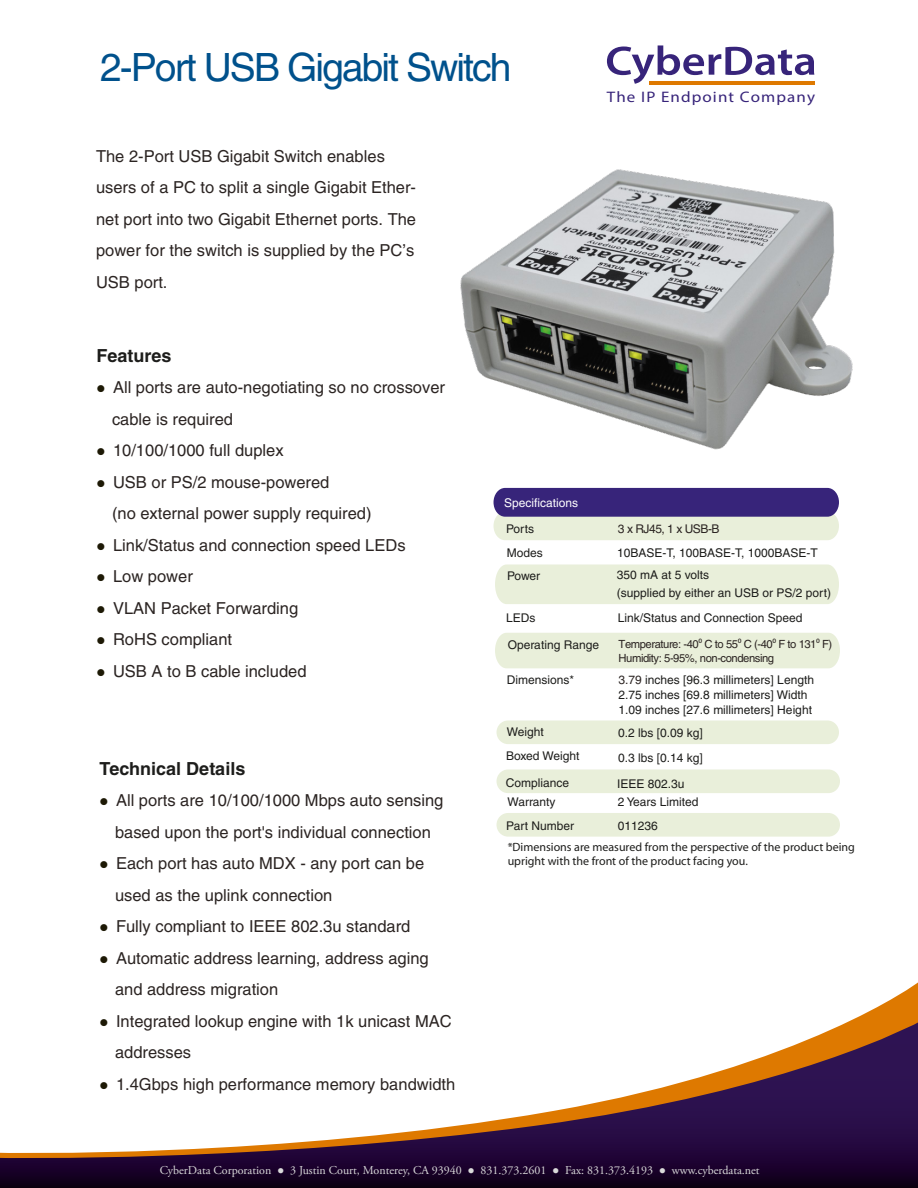
<style>
.page{position:relative;width:918px;height:1188px;background:#fff}
.page>*{position:absolute;margin:0;border:0;box-sizing:border-box;transform-origin:0 0}
.t1{font:39px "Helvetica";letter-spacing:-.05em;color:#00518c}
.t2{font:700 18px "Helvetica";color:#1d1d1b}
.t3{font:16.5px/31.5px "Helvetica";color:#2b2422}
.t4{font:15.3px "Myriad Pro";letter-spacing:.065em;color:#37247a;scale:1.11 1}
.t5{font:12px/15px "Helvetica";color:#1d1d1b}
.t6{font:12px "Adobe Garamond Pro";color:#dadada}
.t7{font:12px/14.4px "Myriad";color:#1d1d1b}
.t8{font:12px "Helvetica";color:#fff}
.t9{font:12px "Helvetica";letter-spacing:-.04em;color:#2b2422}
.t10{font:11.25px/13.5px "Helvetica";letter-spacing:-.04em;color:#2b2422}
.s1{color:#1d1905}
.s2{font-family:"Myriad Pro"}
.s3{color:#2b2422}
</style>
<div class="page">
<svg style="left:607px;top:45px;width:207px;height:39px"></svg>
<hr style="left:649px;top:81px;width:165px;height:4px;background:#de7900">
<img style="left:460px;top:169px;width:393px;height:281px">
<svg style="left:847px;top:982px;width:71px;height:40px"></svg>
<svg style="left:0;top:1022px;width:918px;height:166px"></svg>
<div style="left:497px;top:813px;width:343px;height:24px;background:#e9efda;border-radius:12px"></div>
<div style="left:497px;top:769px;width:343px;height:24px;background:#e9efda;border-radius:12px"></div>
<div style="left:497px;top:720px;width:342px;height:24px;background:#e9efda;border-radius:12px"></div>
<div style="left:495px;top:564px;width:344px;height:40px;background:#e9efda"></div>
<div style="left:495px;top:633px;width:345px;height:35px;background:#e9efda"></div>
<svg style="left:494px;top:488px;width:345px;height:52px"></svg>
<h1 class="t1" style="left:100px;top:45px;width:413px">2-Port USB Gigabit Switch</h1>
<p class="t3" style="left:96px;top:140px;width:322px">The 2-Port USB Gigabit Switch enables users of a PC to split a single Gigabit Ether&shy;net port into two Gigabit Ethernet ports. The power for the switch is supplied by the PC’s USB port.</p>
<p class="t4" style="left:607px;top:88px;width:189px">The IP Endpoint Company</p>
<p class="t2" style="left:97px;top:344px;width:77px">Features</p>
<p class="t3" style="left:112px;top:371px;width:334px;text-indent:-15px"><span class="s1">●</span> All ports are auto-negotiating so no crossover cable is required</p>
<p class="t3" style="left:97px;top:434px;width:189px"><span class="s1">●</span> 10/100/1000 full duplex</p>
<p class="t3" style="left:112px;top:466px;width:261px;text-indent:-15px"><span class="s1">●</span> USB or PS/2 mouse-powered<br>(no external power supply required)</p>
<p class="t3" style="left:97px;top:529px;width:311px"><span class="s1">●</span> Link/Status and connection speed LEDs</p>
<p class="t3" style="left:97px;top:560px;width:98px"><span class="s1">●</span> Low power</p>
<p class="t3" style="left:97px;top:592px;width:203px"><span class="s1">●</span> VLAN Packet Forwarding</p>
<p class="t3" style="left:97px;top:623px;width:137px"><span class="s1">●</span> RoHS compliant</p>
<p class="t3" style="left:97px;top:655px;width:212px"><span class="s1">●</span> USB A to B cable included</p>
<p class="t2" style="left:100px;top:757px;width:147px">Technical Details</p>
<p class="t3" style="left:100px;top:785px;width:345px;text-align:center"><span class="s1">●</span> All ports are 10/100/1000 Mbps auto sensing based upon the port's individual connection</p>
<p class="t3" style="left:115px;top:848px;width:311px;text-indent:-15px"><span class="s1">●</span> Each port has auto MDX - any port can be used as the uplink connection</p>
<p class="t3" style="left:100px;top:911px;width:312px"><span class="s1">●</span> Fully compliant to IEEE 802.3u standard</p>
<p class="t3" style="left:115px;top:942px;width:315px;text-indent:-15px"><span class="s1">●</span> Automatic address learning, address aging and address migration</p>
<p class="t3" style="left:115px;top:1005px;width:338px;text-indent:-15px"><span class="s1">●</span> Integrated lookup engine with 1k unicast MAC addresses</p>
<p class="t3" style="left:100px;top:1068px;width:357px"><span class="s1">●</span> 1.4Gbps high performance memory bandwidth</p>
<p class="t8" style="left:504px;top:495px;width:76px">Specifications</p>
<p class="t5" style="left:506px;top:521px;width:29px">Ports</p>
<p class="t9" style="left:618px;top:522px;width:103px">3 x RJ45, 1 x USB-B</p>
<p class="t5" style="left:507px;top:545px;width:38px">Modes</p>
<p class="t5" style="left:617px;top:545px;width:202px">10BASE-T, 100BASE-T, 1000BASE-T</p>
<p class="t5" style="left:507px;top:568px;width:35px">Power</p>
<p class="t5" style="left:617px;top:568px;width:94px">350 mA at 5 volts</p>
<p class="t5" style="left:506px;top:610px;width:31px">LEDs</p>
<p class="t5" style="left:618px;top:610px;width:186px">Link/Status and Connection Speed</p>
<p class="t5" style="left:617px;top:585px;width:216px">(supplied by either an USB or PS/2 port)</p>
<p class="t10" style="left:619px;top:638px;width:215px">Temperature: -40<span class="s2">0</span> C to 55<span class="s2">0</span> C (-40<span class="s2">0</span> F to 131<span class="s2">0</span> F)<br>Humidity: 5-95%, non-condensing</p>
<p class="t5" style="left:508px;top:638px;width:93px">Operating Range</p>
<p class="t5" style="left:507px;top:672px;width:69px">Dimensions*</p>
<p class="t5" style="left:619px;top:672px;width:197px"><span class="s3">3.79</span> inches [96.3 millimeters] Length<br>2.75 inches [69.8 millimeters] Width<br>1.09 inches [27.6 millimeters] Height</p>
<p class="t5" style="left:507px;top:725px;width:38px">Weight</p>
<p class="t5" style="left:618px;top:726px;width:86px">0.2 lbs [0.09 kg]</p>
<p class="t5" style="left:506px;top:749px;width:75px">Boxed Weight</p>
<p class="t5" style="left:618px;top:750px;width:86px">0.3 lbs [0.14 kg]</p>
<p class="t5" style="left:506px;top:776px;width:65px">Compliance</p>
<p class="t5" style="left:617px;top:776px;width:69px">IEEE 802.3u</p>
<p class="t5" style="left:508px;top:794px;width:50px">Warranty</p>
<p class="t5" style="left:618px;top:794px;width:82px">2 Years Limited</p>
<p class="t5" style="left:506px;top:818px;width:70px">Part Number</p>
<p class="t5" style="left:618px;top:818px;width:42px">011236</p>
<p class="t7" style="left:508px;top:840px;width:349px">*Dimensions are measured from the perspective of the product being upright with the front of the product facing you.</p>
<p class="t6" style="left:160px;top:1163px;width:601px">CyberData Corporation ● 3 Justin Court, Monterey, CA 93940 ● 831.373.2601 ● Fax: 831.373.4193 ● www.cyberdata.net</p>
</div>
